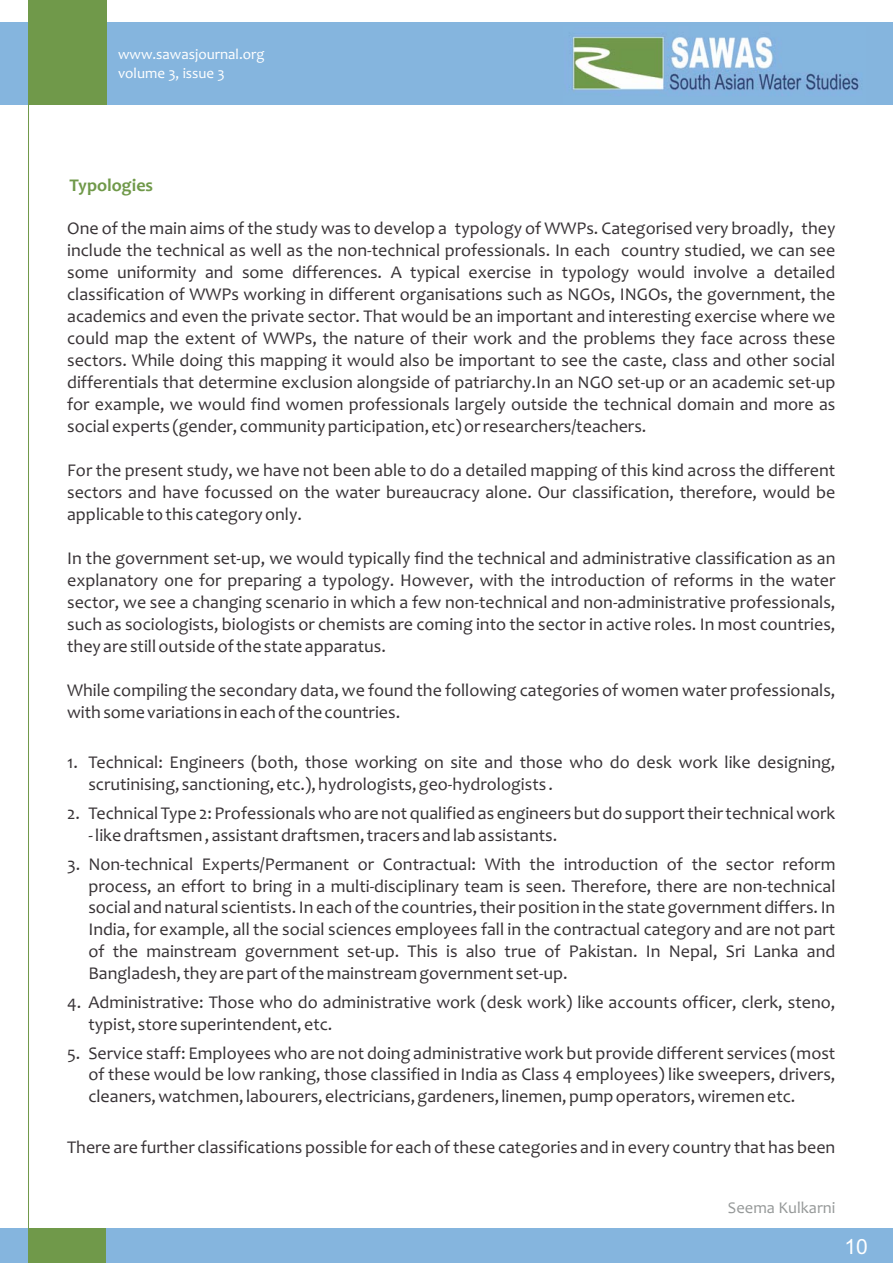
<style>
.page{position:relative;width:893px;height:1263px;background:#fff}
.page>*{position:absolute;margin:0;border:0;box-sizing:border-box;transform-origin:0 0}
.t1{font:21px "Arial";color:#fff}
.t2{font:18px/21.9px "Candara";color:#383336;text-align:justify}
.t3{font:700 18px "Candara";color:#70994a}
.t4{font:16.5px "Candara";color:#969999}
.t5{font:15px/18.3px "Candara";color:#fff}
</style>
<div class="page">
<div style="left:0;top:23px;width:893px;height:82px;background:#85b5de"></div>
<div style="left:0;top:1229px;width:893px;height:34px;background:#85b5de"></div>
<div style="left:28px;top:0;width:78px;height:105px;background:#70994a"></div>
<div style="left:28px;top:1229px;width:78px;height:34px;background:#70994a"></div>
<img style="left:567px;top:36px;width:292px;height:55px">
<hr style="left:28px;top:105px;width:1px;height:1124px;background:#70994a">
<p class="t5" style="left:118px;top:47px;width:148px">www.sawasjournal.org volume 3, issue 3</p>
<p class="t3" style="left:70px;top:177px;width:85px">Typologies</p>
<p class="t2" style="left:67px;top:219px;width:770px">One of the main aims of the study was to develop a typology of WWPs. Categorised very broadly, they include the technical as well as the non-technical professionals. In each country studied, we can see some uniformity and some differences. A typical exercise in typology would involve a detailed classification of WWPs working in different organisations such as NGOs, INGOs, the government, the academics and even the private sector. That would be an important and interesting exercise where we could map the extent of WWPs, the nature of their work and the problems they face across these sectors. While doing this mapping it would also be important to see the caste, class and other social differentials that determine exclusion alongside of patriarchy.In an NGO set-up or an academic set-up for example, we would find women professionals largely outside the technical domain and more as social experts (gender, community participation, etc) or researchers/teachers.</p>
<p class="t2" style="left:67px;top:461px;width:770px">For the present study, we have not been able to do a detailed mapping of this kind across the different sectors and have focussed on the water bureaucracy alone. Our classification, therefore, would be applicable to this category only.</p>
<p class="t2" style="left:67px;top:549px;width:770px">In the government set-up, we would typically find the technical and administrative classification as an explanatory one for preparing a typology. However, with the introduction of reforms in the water sector, we see a changing scenario in which a few non-technical and non-administrative professionals, such as sociologists, biologists or chemists are coming into the sector in active roles. In most countries, they are still outside of the state apparatus.</p>
<p class="t2" style="left:67px;top:681px;width:770px">While compiling the secondary data, we found the following categories of women water professionals, with some variations in each of the countries.</p>
<p class="t2" style="left:88px;top:753px;width:748px;text-indent:-21px">1. Technical: Engineers (both, those working on site and those who do desk work like designing, scrutinising, sanctioning, etc.), hydrologists, geo-hydrologists .</p>
<p class="t2" style="left:67px;top:804px;width:770px">2. Technical Type 2: Professionals who are not qualified as engineers but do support their technical work</p>
<p class="t2" style="left:88px;top:826px;width:470px">- like draftsmen , assistant draftsmen, tracers and lab assistants.</p>
<p class="t2" style="left:88px;top:854px;width:749px;text-indent:-21px">3. Non-technical Experts/Permanent or Contractual: With the introduction of the sector reform process, an effort to bring in a multi-disciplinary team is seen. Therefore, there are non-technical social and natural scientists. In each of the countries, their position in the state government differs. In India, for example, all the social sciences employees fall in the contractual category and are not part of the mainstream government set-up. This is also true of Pakistan. In Nepal, Sri Lanka and Bangladesh, they are part of the mainstream government set-up.</p>
<p class="t2" style="left:88px;top:993px;width:748px;text-indent:-21px">4. Administrative: Those who do administrative work (desk work) like accounts officer, clerk, steno, typist, store superintendent, etc.</p>
<p class="t2" style="left:88px;top:1043px;width:749px;text-indent:-21px">5. Service staff: Employees who are not doing administrative work but provide different services (most of these would be low ranking, those classified in India as Class 4 employees) like sweepers, drivers, cleaners, watchmen, labourers, electricians, gardeners, linemen, pump operators, wiremen etc.</p>
<p class="t2" style="left:67px;top:1138px;width:770px">There are further classifications possible for each of these categories and in every country that has been</p>
<p class="t4" style="left:728px;top:1201px;width:109px">Seema Kulkarni</p>
<p class="t1" style="left:844px;top:1239px;width:25px">10</p>
</div>
